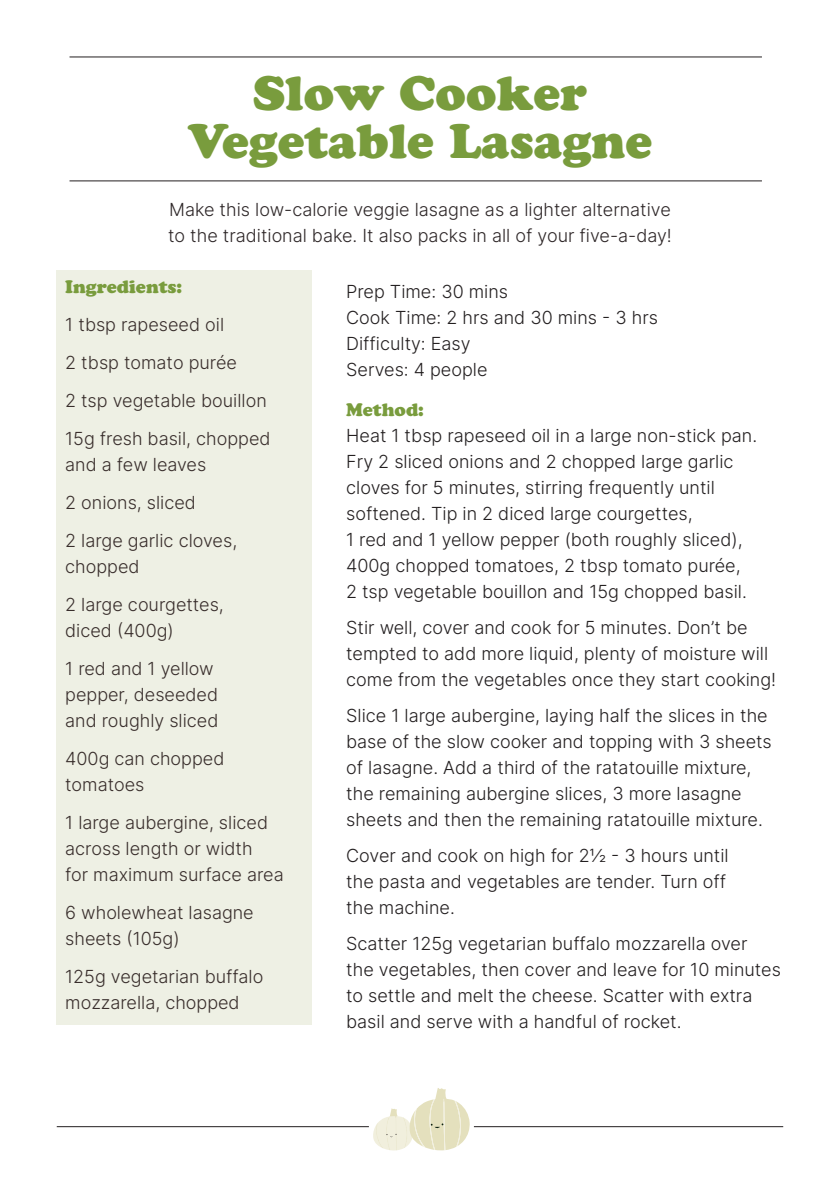
<style>
.page{position:relative;width:840px;height:1191px;background:#fff}
.page>*{position:absolute;margin:0;border:0;box-sizing:border-box;transform-origin:0 0}
.t1{font:48px/48px "Cooper Black Std";color:#799c3d;text-align:center}
.t2{font:300 18px/26px "Inter";color:#231f20}
.t3{font:300 18px/26px "Inter";color:#382d2b}
.t4{font:300 18px/26px "Inter";color:#2e2728}
.t5{font:18px "Cooper Black Std";color:#799c3d}
</style>
<div class="page">
<div style="left:57px;top:270px;width:255px;height:754px;background:#eef0e4"></div>
<hr style="left:69px;top:57px;width:692px;height:1px;background:#231f20">
<hr style="left:69px;top:180px;width:692px;height:1px;background:#231f20">
<hr style="left:57px;top:1126px;width:312px;height:1px;background:#231f20">
<hr style="left:473px;top:1126px;width:309px;height:1px;background:#231f20">
<svg style="left:373px;top:1088px;width:97px;height:62px"></svg>
<p class="t1" style="left:188px;top:69px;width:465px">Slow Cooker<br>Vegetable Lasagne</p>
<p class="t4" style="left:168px;top:196px;width:505px">Make this low-calorie veggie lasagne as a lighter alternative to the traditional bake. It also packs in all of your five-a-day!</p>
<p class="t5" style="left:65px;top:275px;width:118px">Ingredients:</p>
<p class="t3" style="left:65px;top:311px;width:160px">1 tbsp rapeseed oil</p>
<p class="t3" style="left:65px;top:349px;width:173px">2 tbsp tomato purée</p>
<p class="t3" style="left:65px;top:387px;width:203px">2 tsp vegetable bouillon</p>
<p class="t3" style="left:65px;top:425px;width:207px">15g fresh basil, chopped and a few leaves</p>
<p class="t3" style="left:65px;top:489px;width:132px">2 onions, sliced</p>
<p class="t3" style="left:65px;top:527px;width:173px">2 large garlic cloves, chopped</p>
<p class="t3" style="left:65px;top:591px;width:160px">2 large courgettes, diced (400g)</p>
<p class="t3" style="left:65px;top:655px;width:155px">1 red and 1 yellow pepper, deseeded and roughly sliced</p>
<p class="t3" style="left:65px;top:745px;width:160px">400g can chopped tomatoes</p>
<p class="t3" style="left:65px;top:809px;width:220px">1 large aubergine, sliced across length or width<br>for maximum surface area</p>
<p class="t3" style="left:65px;top:899px;width:190px">6 wholewheat lasagne sheets (105g)</p>
<p class="t3" style="left:65px;top:963px;width:199px">125g vegetarian buffalo mozzarella, chopped</p>
<p class="t2" style="left:346px;top:278px;width:163px">Prep Time: 30 mins</p>
<p class="t2" style="left:346px;top:304px;width:313px">Cook Time: 2 hrs and 30 mins - 3 hrs</p>
<p class="t2" style="left:346px;top:330px;width:126px">Difficulty: Easy</p>
<p class="t2" style="left:346px;top:356px;width:143px">Serves: 4 people</p>
<p class="t5" style="left:346px;top:399px;width:79px">Method:</p>
<p class="t2" style="left:346px;top:422px;width:412px">Heat 1 tbsp rapeseed oil in a large non-stick pan.<br>Fry 2 sliced onions and 2 chopped large garlic cloves for 5 minutes, stirring frequently until softened. Tip in 2 diced large courgettes,</p>
<p class="t2" style="left:346px;top:526px;width:402px">1 red and 1 yellow pepper (both roughly sliced),<br>400g chopped tomatoes, 2 tbsp tomato purée,<br>2 tsp vegetable bouillon and 15g chopped basil.</p>
<p class="t2" style="left:346px;top:614px;width:431px">Stir well, cover and cook for 5 minutes. Don’t be tempted to add more liquid, plenty of moisture will come from the vegetables once they start cooking!</p>
<p class="t2" style="left:346px;top:702px;width:426px">Slice 1 large aubergine, laying half the slices in the base of the slow cooker and topping with 3 sheets of lasagne. Add a third of the ratatouille mixture, the remaining aubergine slices, 3 more lasagne sheets and then the remaining ratatouille mixture.</p>
<p class="t2" style="left:346px;top:842px;width:384px">Cover and cook on high for 2½ - 3 hours until the pasta and vegetables are tender. Turn off the machine.</p>
<p class="t2" style="left:346px;top:930px;width:436px">Scatter 125g vegetarian buffalo mozzarella over<br>the vegetables, then cover and leave for 10 minutes to settle and melt the cheese. Scatter with extra basil and serve with a handful of rocket.</p>
</div>
